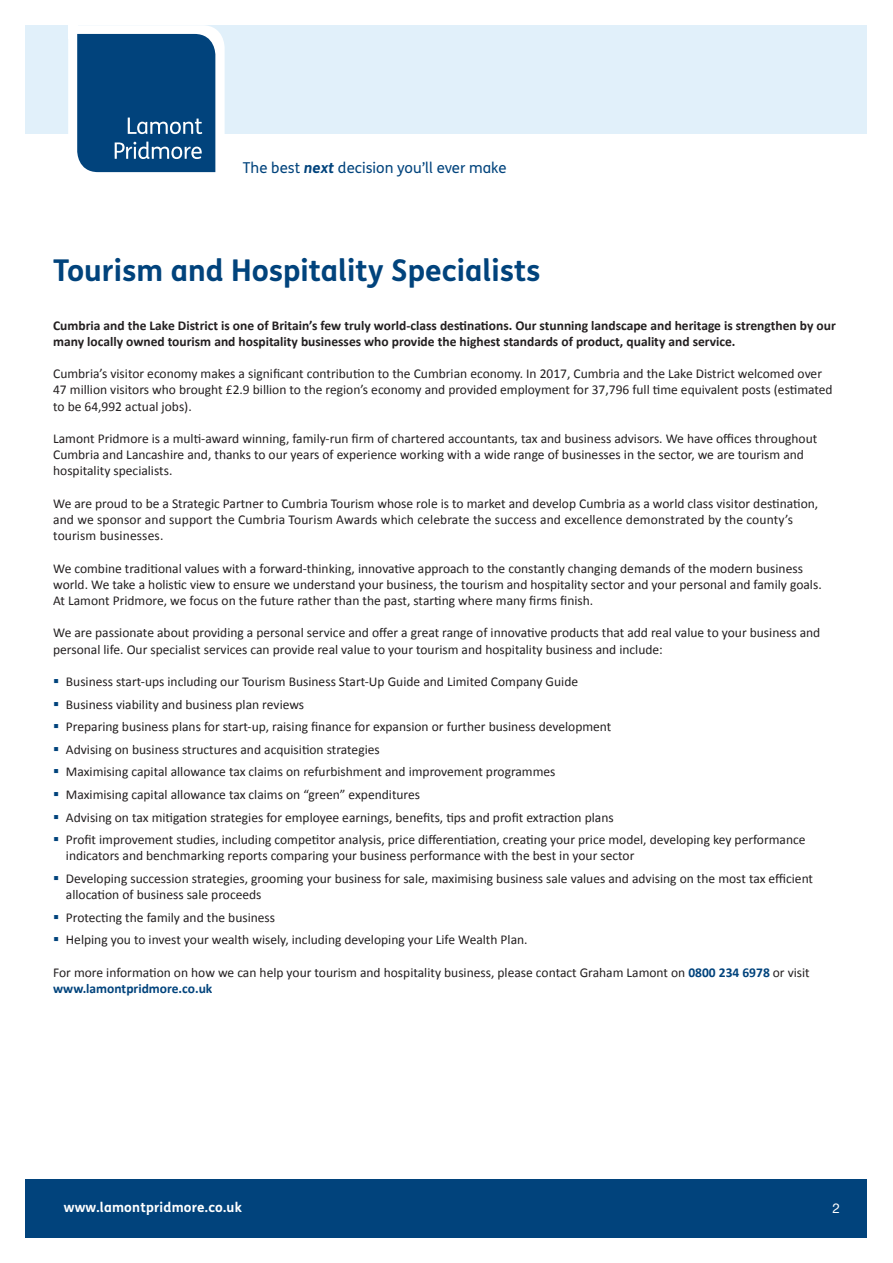
<style>
.page{position:relative;width:893px;height:1263px;background:#fff}
.page>*{position:absolute;margin:0;border:0;box-sizing:border-box;transform-origin:0 0}
.t1{font:700 30px "FS Me";color:#01437c}
.t2{font:15px "FS Me";color:#01437c}
.t3{font:13.5px/16.2px "Calibri";color:#231f20}
.t4{font:700 13.5px/16.2px "Calibri";color:#231f20}
.t5{font:700 13.5px "FS Me";letter-spacing:.015em;color:#fff}
.t6{font:13.5px "Helvetica Neue";color:#fff}
.s1{font-weight:700;font-style:italic}
.s2{color:#01437c}
.s3{font-weight:700;color:#01437c}
</style>
<div class="page">
<div style="left:26px;top:1179px;width:841px;height:58px;background:#01437c"></div>
<div style="left:26px;top:26px;width:841px;height:108px;background:#e1f0fa"></div>
<svg style="left:68px;top:26px;width:157px;height:147px;background:#376b98"></svg>
<p class="t2" style="left:243px;top:158px;width:265px">The best <span class="s1">next</span> decision you’ll ever make</p>
<p class="t1" style="left:53px;top:247px;width:489px">Tourism and Hospitality Specialists</p>
<p class="t4" style="left:53px;top:317px;width:784px">Cumbria and the Lake District is one of Britain’s few truly world-class destinations. Our stunning landscape and heritage is strengthen by our many locally owned tourism and hospitality businesses who provide the highest standards of product, quality and service.</p>
<p class="t3" style="left:53px;top:366px;width:781px">Cumbria’s visitor economy makes a significant contribution to the Cumbrian economy. In 2017, Cumbria and the Lake District welcomed over<br>47 million visitors who brought £2.9 billion to the region’s economy and provided employment for 37,796 full time equivalent posts (estimated to be 64,992 actual jobs).</p>
<p class="t3" style="left:53px;top:430px;width:766px">Lamont Pridmore is a multi-award winning, family-run firm of chartered accountants, tax and business advisors. We have offices throughout<br>Cumbria and Lancashire and, thanks to our years of experience working with a wide range of businesses in the sector, we are tourism and hospitality specialists.</p>
<p class="t3" style="left:53px;top:495px;width:767px">We are proud to be a Strategic Partner to Cumbria Tourism whose role is to market and develop Cumbria as a world class visitor destination, and we sponsor and support the Cumbria Tourism Awards which celebrate the success and excellence demonstrated by the county’s tourism businesses.</p>
<p class="t3" style="left:53px;top:560px;width:770px">We combine traditional values with a forward-thinking, innovative approach to the constantly changing demands of the modern business world. We take a holistic view to ensure we understand your business, the tourism and hospitality sector and your personal and family goals.<br>At Lamont Pridmore, we focus on the future rather than the past, starting where many firms finish.</p>
<p class="t3" style="left:53px;top:625px;width:769px">We are passionate about providing a personal service and offer a great range of innovative products that add real value to your business and personal life. Our specialist services can provide real value to your tourism and hospitality business and include:</p>
<p class="t3" style="left:53px;top:673px;width:526px"><span class="s2">▪</span> Business start-ups including our Tourism Business Start-Up Guide and Limited Company Guide</p>
<p class="t3" style="left:53px;top:696px;width:253px"><span class="s2">▪</span> Business viability and business plan reviews</p>
<p class="t3" style="left:53px;top:719px;width:560px"><span class="s2">▪</span> Preparing business plans for start-up, raising finance for expansion or further business development</p>
<p class="t3" style="left:53px;top:741px;width:328px"><span class="s2">▪</span> Advising on business structures and acquisition strategies</p>
<p class="t3" style="left:53px;top:764px;width:504px"><span class="s2">▪</span> Maximising capital allowance tax claims on refurbishment and improvement programmes</p>
<p class="t3" style="left:53px;top:786px;width:369px"><span class="s2">▪</span> Maximising capital allowance tax claims on “green” expenditures</p>
<p class="t3" style="left:53px;top:809px;width:562px"><span class="s2">▪</span> Advising on tax mitigation strategies for employee earnings, benefits, tips and profit extraction plans</p>
<p class="t3" style="left:66px;top:831px;width:741px;text-indent:-13px"><span class="s2">▪</span> Profit improvement studies, including competitor analysis, price differentiation, creating your price model, developing key performance indicators and benchmarking reports comparing your business performance with the best in your sector</p>
<p class="t3" style="left:66px;top:870px;width:749px;text-indent:-13px"><span class="s2">▪</span> Developing succession strategies, grooming your business for sale, maximising business sale values and advising on the most tax efficient allocation of business sale proceeds</p>
<p class="t3" style="left:53px;top:909px;width:223px"><span class="s2">▪</span> Protecting the family and the business</p>
<p class="t3" style="left:53px;top:932px;width:476px"><span class="s2">▪</span> Helping you to invest your wealth wisely, including developing your Life Wealth Plan.</p>
<p class="t3" style="left:53px;top:964px;width:758px">For more information on how we can help your tourism and hospitality business, please contact Graham Lamont on <span class="s3">0800 234 6978</span> or visit <span class="s3">www.lamontpridmore.co.uk</span></p>
<p class="t5" style="left:64px;top:1196px;width:180px">www.lamontpridmore.co.uk</p>
<p class="t6" style="left:832px;top:1200px;width:9px">2</p>
</div>
